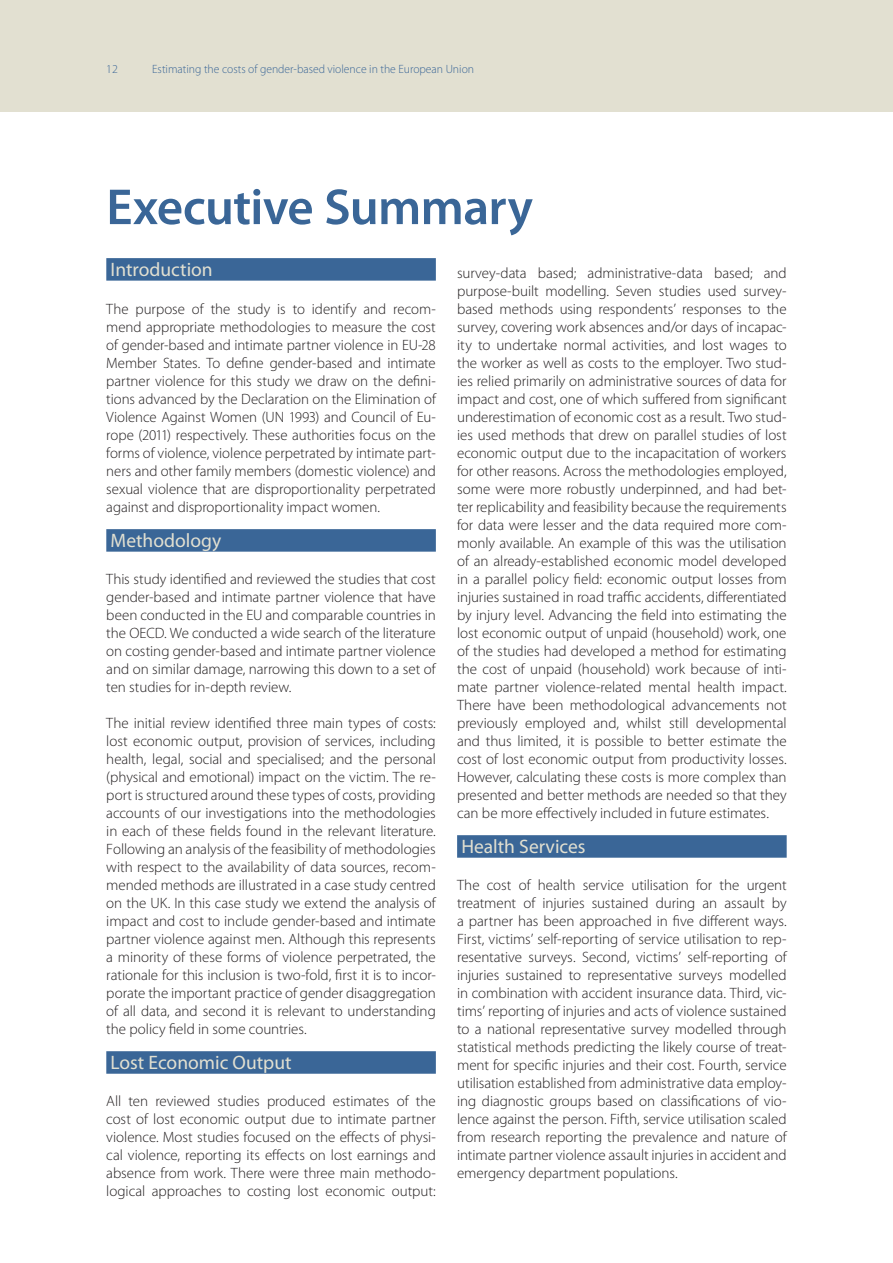
<style>
.page{position:relative;width:893px;height:1263px;background:#fff}
.page>*{position:absolute;margin:0;border:0;box-sizing:border-box;transform-origin:0 0}
.t1{font:600 51px "Myriad Pro";letter-spacing:-.015em;color:#3a6697}
.t2{font:19.5px "Myriad Pro";color:#e2e0d1}
.t3{font:300 15px/18px "Myriad Pro";letter-spacing:-.005em;color:#231f20;text-align:justify}
.t4{font:300 12px "Myriad Pro";color:#3a6697}
</style>
<div class="page">
<div style="left:0;top:0;width:893px;height:111px;background:#e2e0d1"></div>
<div style="left:106px;top:258px;width:330px;height:23px;background:#3a6697"></div>
<div style="left:106px;top:529px;width:330px;height:23px;background:#3a6697"></div>
<div style="left:106px;top:1051px;width:330px;height:23px;background:#3a6697"></div>
<div style="left:457px;top:835px;width:330px;height:23px;background:#3a6697"></div>
<p class="t4" style="left:106px;top:62px;width:13px">12</p>
<p class="t4" style="left:152px;top:62px;width:323px">Estimating the costs of gender-based violence in the European Union</p>
<h1 class="t1" style="left:106px;top:179px;width:428px">Executive Summary</h1>
<h2 class="t2" style="left:111px;top:258px;width:104px">Introduction</h2>
<p class="t3" style="left:106px;top:300px;width:331px">The purpose of the study is to identify and recom&shy;mend appropriate methodologies to measure the cost of gender-based and intimate partner violence in EU-28<br>Member States. To define gender-based and intimate partner violence for this study we draw on the defini&shy;tions advanced by the Declaration on the Elimination of Violence Against Women (UN 1993) and Council of Eu&shy;rope (2011) respectively. These authorities focus on the forms of violence, violence perpetrated by intimate part&shy;ners and other family members (domestic violence) and sexual violence that are disproportionality perpetrated against and disproportionality impact women.</p>
<h2 class="t2" style="left:111px;top:529px;width:112px">Methodology</h2>
<p class="t3" style="left:106px;top:570px;width:331px">This study identified and reviewed the studies that cost gender-based and intimate partner violence that have been conducted in the EU and comparable countries in the OECD. We conducted a wide search of the literature on costing gender-based and intimate partner violence and on similar damage, narrowing this down to a set of ten studies for in-depth review.</p>
<p class="t3" style="left:106px;top:714px;width:331px">The initial review identified three main types of costs: lost economic output, provision of services, including health, legal, social and specialised; and the personal (physical and emotional) impact on the victim. The re&shy;port is structured around these types of costs, providing accounts of our investigations into the methodologies in each of these fields found in the relevant literature.<br>Following an analysis of the feasibility of methodologies with respect to the availability of data sources, recom&shy;mended methods are illustrated in a case study centred on the UK. In this case study we extend the analysis of impact and cost to include gender-based and intimate partner violence against men. Although this represents a minority of these forms of violence perpetrated, the rationale for this inclusion is two-fold, first it is to incor&shy;porate the important practice of gender disaggregation of all data, and second it is relevant to understanding the policy field in some countries.</p>
<h2 class="t2" style="left:111px;top:1051px;width:182px">Lost Economic Output</h2>
<p class="t3" style="left:106px;top:1092px;width:331px">All ten reviewed studies produced estimates of the cost of lost economic output due to intimate partner violence. Most studies focused on the effects of physi&shy;cal violence, reporting its effects on lost earnings and absence from work. There were three main methodo&shy;logical approaches to costing lost economic output:</p>
<p class="t3" style="left:457px;top:264px;width:331px">survey-data based; administrative-data based; and purpose-built modelling. Seven studies used survey&shy;based methods using respondents’ responses to the survey, covering work absences and/or days of incapac&shy;ity to undertake normal activities, and lost wages to the worker as well as costs to the employer. Two stud&shy;ies relied primarily on administrative sources of data for impact and cost, one of which suffered from significant underestimation of economic cost as a result. Two stud&shy;ies used methods that drew on parallel studies of lost economic output due to the incapacitation of workers for other reasons. Across the methodologies employed, some were more robustly underpinned, and had bet&shy;ter replicability and feasibility because the requirements for data were lesser and the data required more com&shy;monly available. An example of this was the utilisation of an already-established economic model developed in a parallel policy field: economic output losses from injuries sustained in road traffic accidents, differentiated by injury level. Advancing the field into estimating the lost economic output of unpaid (household) work, one of the studies had developed a method for estimating the cost of unpaid (household) work because of inti&shy;mate partner violence-related mental health impact.<br>There have been methodological advancements not previously employed and, whilst still developmental and thus limited, it is possible to better estimate the cost of lost economic output from productivity losses.<br>However, calculating these costs is more complex than presented and better methods are needed so that they can be more effectively included in future estimates.</p>
<h2 class="t2" style="left:461px;top:835px;width:126px">Health Services</h2>
<p class="t3" style="left:457px;top:876px;width:331px">The cost of health service utilisation for the urgent treatment of injuries sustained during an assault by a partner has been approached in five different ways.<br>First, victims’ self-reporting of service utilisation to rep&shy;resentative surveys. Second, victims’ self-reporting of injuries sustained to representative surveys modelled in combination with accident insurance data. Third, vic&shy;tims’ reporting of injuries and acts of violence sustained to a national representative survey modelled through statistical methods predicting the likely course of treat&shy;ment for specific injuries and their cost. Fourth, service utilisation established from administrative data employ&shy;ing diagnostic groups based on classifications of vio&shy;lence against the person. Fifth, service utilisation scaled from research reporting the prevalence and nature of intimate partner violence assault injuries in accident and emergency department populations.</p>
</div>
